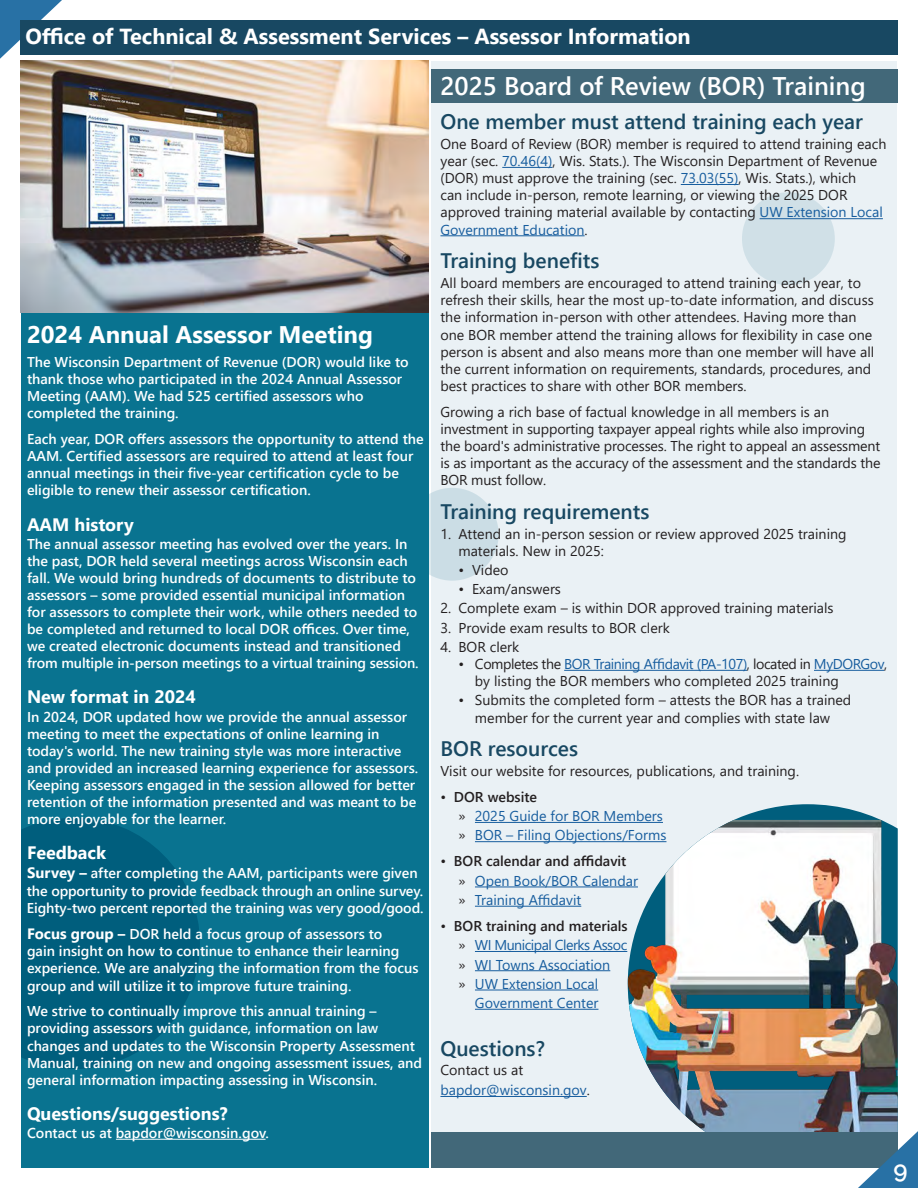
<style>
.page{position:relative;width:918px;height:1188px;background:#fff}
.page>*{position:absolute;margin:0;border:0;box-sizing:border-box;transform-origin:0 0}
.Heading_14_pt_Blue_semibold{font:600 25.5px "Segoe UI";color:#fff}
.Heading_14_pt_-_white{font:700 24px "Segoe UI";color:#fff}
.Heading_12_pt_black_Semii-bold{font:600 24px "Raleway";color:#fff}
.Heading_14_pt_-_white-2{font:700 21.75px "Segoe UI";color:#fff}
.Heading_14_pt_Blue_semibold-2{font:600 21px "Segoe UI";color:#184862}
.Heading_12_pt__white{font:700 18px "Segoe UI";color:#fff}
.Heading_11_pt_white_semi-bold{font:600 14.25px/17.1px "Segoe UI";color:#fff}
.Bullet_list_2_-_black{font:14.25px/17.1px "Segoe UI";color:#231f20}
.Number_list{font:14.25px/17.1px "Segoe UI";color:#231f20}
.Bullet_list_2_-_black-2{font:14.25px "Segoe UI";color:#175d9e}
.Bullet_list_2_-_black-3{font:14.25px/17.1px "Segoe UI";letter-spacing:-.03em;color:#231f20}
.Bullet_list_-_black{font:600 14.25px "Segoe UI";color:#231f20}
.Bullet_list_2_-_black-4{font:14.25px "Segoe UI";letter-spacing:-.035em;color:#175d9e}
.Heading_14_pt_Blue_semibold-3{font:14.25px "Segoe UI";color:#175d9e}
.Heading_14_pt_Blue_semibold-4{font:14.25px "Segoe UI";color:#231f20}
.s1{font-weight:700;font-size:15px}
.s2{color:#175d9e}
.s3{font-weight:400}
.s4{color:#231f20}
</style>
<div class="page">
<div style="left:431px;top:61px;width:467px;height:1089px;background:#eaf1f5"></div>
<div style="left:742px;top:192px;width:93px;height:93px;background:#d0e0e7;border-radius:50%"></div>
<div style="left:406px;top:488px;width:93px;height:93px;background:#cbdde5;border-radius:50%"></div>
<div style="left:20px;top:313px;width:409px;height:855px;background:#097390"></div>
<svg style="left:20px;top:818px;width:180px;height:251px;fill:#005e7d"></svg>
<hr style="left:116px;top:1139px;width:150px;height:1px;background:#fff">
<img style="left:20px;top:61px;width:409px;height:252px">
<svg style="left:734px;top:804px;width:164px;height:16px;fill:#005e7d"></svg>
<img style="left:628px;top:820px;width:270px;height:312px">
<div style="left:431px;top:1132px;width:467px;height:36px;background:#426879"></div>
<svg style="left:858px;top:1131px;width:60px;height:57px"></svg>
<div style="left:431px;top:69px;width:467px;height:33px;background:#426879"></div>
<hr style="left:502px;top:167px;width:50px;height:1px;background:#175d9e">
<hr style="left:681px;top:184px;width:58px;height:1px;background:#175d9e">
<hr style="left:760px;top:218px;width:123px;height:1px;background:#175d9e">
<hr style="left:440px;top:235px;width:145px;height:1px;background:#175d9e">
<hr style="left:564px;top:670px;width:183px;height:1px;background:#175d9e">
<hr style="left:814px;top:670px;width:70px;height:1px;background:#175d9e">
<hr style="left:475px;top:822px;width:188px;height:1px;background:#175d9e">
<hr style="left:475px;top:841px;width:191px;height:1px;background:#175d9e">
<hr style="left:475px;top:887px;width:163px;height:1px;background:#175d9e">
<hr style="left:475px;top:906px;width:106px;height:1px;background:#175d9e">
<hr style="left:475px;top:951px;width:152px;height:1px;background:#175d9e">
<hr style="left:475px;top:970px;width:135px;height:1px;background:#175d9e">
<hr style="left:475px;top:990px;width:123px;height:1px;background:#175d9e">
<hr style="left:475px;top:1009px;width:123px;height:1px;background:#175d9e">
<hr style="left:440px;top:1096px;width:147px;height:1px;background:#175d9e">
<svg style="left:0;top:0;width:62px;height:59px"></svg>
<div style="left:20px;top:20px;width:878px;height:35px;background:#184862"></div>
<p class="Heading_14_pt_-_white-2" style="left:25px;top:16px;width:667px">Office of Technical &amp; Assessment Services – Assessor Information</p>
<p class="Heading_14_pt_-_white" style="left:27px;top:312px;width:348px">2024 Annual Assessor Meeting</p>
<p class="Heading_11_pt_white_semi-bold" style="left:27px;top:352px;width:383px">The Wisconsin Department of Revenue (DOR) would like to thank those who participated in the 2024 Annual Assessor Meeting (AAM). We had 525 certified assessors who completed the training.</p>
<p class="Heading_11_pt_white_semi-bold" style="left:27px;top:429px;width:398px">Each year, DOR offers assessors the opportunity to attend the AAM. Certified assessors are required to attend at least four annual meetings in their five-year certification cycle to be eligible to renew their assessor certification.</p>
<p class="Heading_12_pt__white" style="left:27px;top:507px;width:108px">AAM history</p>
<p class="Heading_11_pt_white_semi-bold" style="left:27px;top:534px;width:393px">The annual assessor meeting has evolved over the years. In the past, DOR held several meetings across Wisconsin each fall. We would bring hundreds of documents to distribute to assessors – some provided essential municipal information for assessors to complete their work, while others needed to be completed and returned to local DOR offices. Over time, we created electronic documents instead and transitioned from multiple in-person meetings to a virtual training session.</p>
<p class="Heading_12_pt__white" style="left:27px;top:680px;width:170px">New format in 2024</p>
<p class="Heading_11_pt_white_semi-bold" style="left:27px;top:707px;width:393px">In 2024, DOR updated how we provide the annual assessor meeting to meet the expectations of online learning in today's world. The new training style was more interactive and provided an increased learning experience for assessors.<br>Keeping assessors engaged in the session allowed for better retention of the information presented and was meant to be more enjoyable for the learner.</p>
<p class="Heading_12_pt__white" style="left:27px;top:836px;width:81px">Feedback</p>
<p class="Heading_11_pt_white_semi-bold" style="left:27px;top:864px;width:398px"><span class="s1">Survey –</span> after completing the AAM, participants were given the opportunity to provide feedback through an online survey.<br>Eighty-two percent reported the training was very good/good.</p>
<p class="Heading_11_pt_white_semi-bold" style="left:27px;top:925px;width:393px"><span class="s1">Focus group –</span> DOR held a focus group of assessors to<br>gain insight on how to continue to enhance their learning experience. We are analyzing the information from the focus group and will utilize it to improve future training.</p>
<p class="Heading_11_pt_white_semi-bold" style="left:27px;top:1002px;width:397px">We strive to continually improve this annual training – providing assessors with guidance, information on law changes and updates to the Wisconsin Property Assessment Manual, training on new and ongoing assessment issues, and general information impacting assessing in Wisconsin.</p>
<p class="Heading_12_pt__white" style="left:27px;top:1096px;width:202px">Questions/suggestions?</p>
<p class="Heading_11_pt_white_semi-bold" style="left:27px;top:1123px;width:243px">Contact us at bapdor@wisconsin.gov.</p>
<p class="Heading_14_pt_Blue_semibold" style="left:440px;top:62px;width:427px">2025 Board of Review (BOR) Training</p>
<p class="Heading_14_pt_Blue_semibold-2" style="left:440px;top:102px;width:424px">One member must attend training each year</p>
<p class="Bullet_list_2_-_black" style="left:440px;top:134px;width:447px">One Board of Review (BOR) member is required to attend training each year (sec. <span class="s2">70.46(4)</span>, Wis. Stats.). The Wisconsin Department of Revenue (DOR) must approve the training (sec. <span class="s2">73.03(55)</span>, Wis. Stats.), which<br>can include in-person, remote learning, or viewing the 2025 DOR approved training material available by contacting <span class="s2">UW Extension Local Government Education</span>.</p>
<p class="Heading_14_pt_Blue_semibold-2" style="left:440px;top:241px;width:161px">Training benefits</p>
<p class="Bullet_list_2_-_black" style="left:440px;top:273px;width:435px">All board members are encouraged to attend training each year, to refresh their skills, hear the most up-to-date information, and discuss the information in-person with other attendees. Having more than one BOR member attend the training allows for flexibility in case one person is absent and also means more than one member will have all the current information on requirements, standards, procedures, and best practices to share with other BOR members.</p>
<p class="Bullet_list_2_-_black" style="left:440px;top:402px;width:442px">Growing a rich base of factual knowledge in all members is an investment in supporting taxpayer appeal rights while also improving the board's administrative processes. The right to appeal an assessment is as important as the accuracy of the assessment and the standards the BOR must follow.</p>
<p class="Heading_14_pt_Blue_semibold-2" style="left:440px;top:492px;width:211px">Training requirements</p>
<p class="Number_list" style="left:458px;top:524px;width:390px;text-indent:-18px">1. Attend an in-person session or review approved 2025 training materials. New in 2025:</p>
<p class="Bullet_list_2_-_black" style="left:458px;top:560px;width:52px">• Video</p>
<p class="Bullet_list_2_-_black" style="left:458px;top:579px;width:104px">• Exam/answers</p>
<p class="Number_list" style="left:440px;top:599px;width:395px">2. Complete exam – is within DOR approved training materials</p>
<p class="Number_list" style="left:440px;top:618px;width:231px">3. Provide exam results to BOR clerk</p>
<p class="Number_list" style="left:440px;top:637px;width:80px">4. BOR clerk</p>
<p class="Bullet_list_2_-_black-3" style="left:475px;top:654px;width:414px;text-indent:-16px">• Completes the <span class="s2">BOR Training Affidavit (PA-107)</span>, located in <span class="s2">MyDORGov</span>, by listing the BOR members who completed 2025 training</p>
<p class="Bullet_list_2_-_black" style="left:458px;top:691px;width:394px;text-align:center">• Submits the completed form – attests the BOR has a trained member for the current year and complies with state law</p>
<p class="Heading_14_pt_Blue_semibold-2" style="left:440px;top:729px;width:139px">BOR resources</p>
<p class="Bullet_list_2_-_black" style="left:440px;top:761px;width:360px">Visit our website for resources, publications, and training.</p>
<p class="Bullet_list_-_black" style="left:440px;top:783px;width:98px"><span class="s3">•</span> DOR website</p>
<p class="Bullet_list_2_-_black-2" style="left:458px;top:803px;width:206px"><span class="s4">»</span> 2025 Guide for BOR Members</p>
<p class="Bullet_list_2_-_black-2" style="left:458px;top:822px;width:210px"><span class="s4">»</span> BOR – Filing Objections/Forms</p>
<p class="Bullet_list_-_black" style="left:440px;top:848px;width:187px"><span class="s3">•</span> BOR calendar and affidavit</p>
<p class="Bullet_list_2_-_black-2" style="left:458px;top:867px;width:181px"><span class="s4">»</span> Open Book/BOR Calendar</p>
<p class="Bullet_list_2_-_black-2" style="left:458px;top:886px;width:124px"><span class="s4">»</span> Training Affidavit</p>
<p class="Bullet_list_-_black" style="left:440px;top:912px;width:189px"><span class="s3">•</span> BOR training and materials</p>
<p class="Bullet_list_2_-_black-4" style="left:458px;top:932px;width:170px"><span class="s4">»</span> WI Municipal Clerks Assoc</p>
<p class="Bullet_list_2_-_black-2" style="left:458px;top:951px;width:153px"><span class="s4">»</span> WI Towns Association</p>
<p class="Bullet_list_2_-_black-2" style="left:458px;top:970px;width:141px"><span class="s4">»</span> UW Extension Local</p>
<p class="Bullet_list_2_-_black-2" style="left:475px;top:990px;width:125px">Government Center</p>
<p class="Heading_14_pt_Blue_semibold-2" style="left:440px;top:1028px;width:106px">Questions?</p>
<p class="Heading_14_pt_Blue_semibold-4" style="left:440px;top:1057px;width:84px">Contact us at</p>
<p class="Heading_14_pt_Blue_semibold-3" style="left:440px;top:1077px;width:151px">bapdor@wisconsin.gov<span class="s4">.</span></p>
<p class="Heading_12_pt_black_Semii-bold" style="left:894px;top:1156px;width:16px">9</p>
</div>
